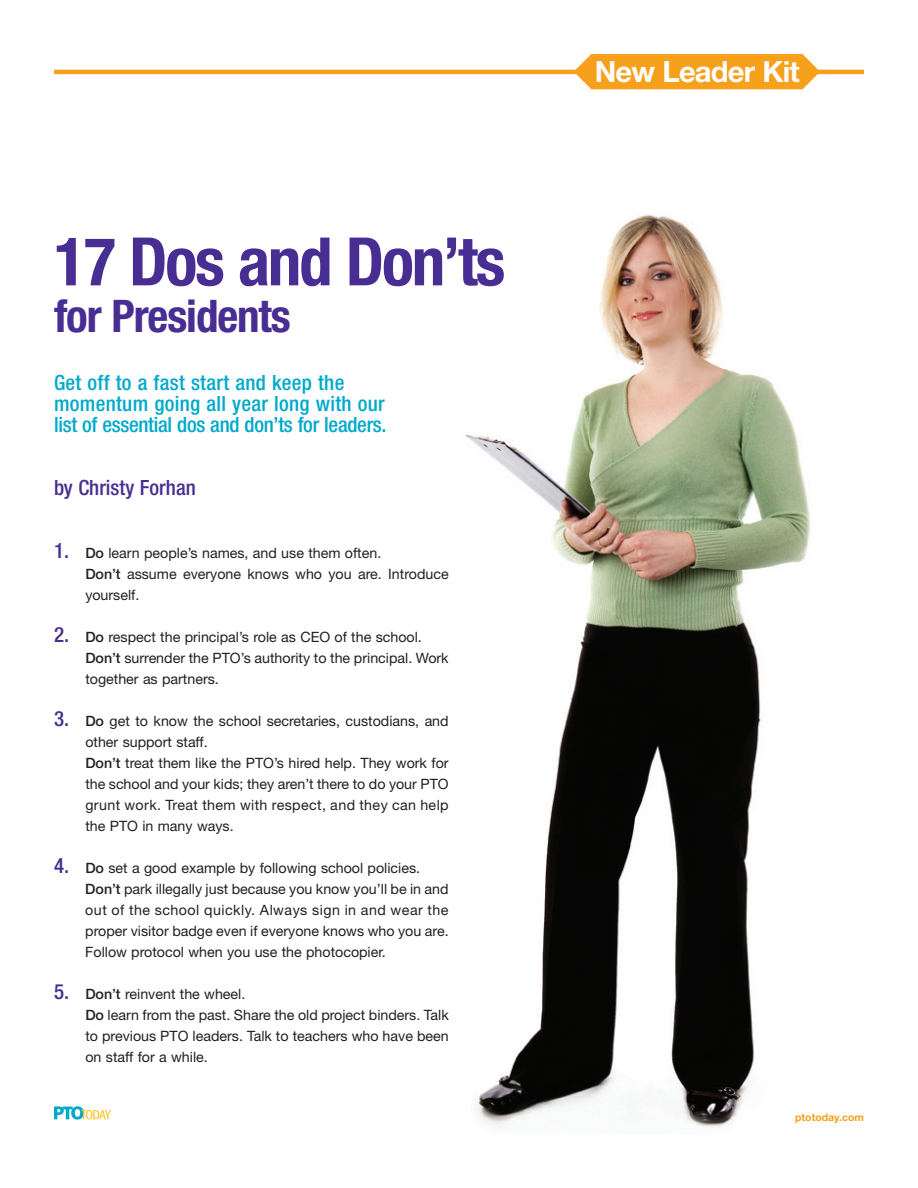
<style>
.page{position:relative;width:918px;height:1188px;background:#fff}
.page>*{position:absolute;margin:0;border:0;box-sizing:border-box;transform-origin:0 0}
.t1{font:700 condensed 66.9px "Helvetica Neue";letter-spacing:-.035em;color:#482e92}
.t2{font:700 condensed 45px "Helvetica Neue";letter-spacing:-.025em;color:#482e92}
.t3{font:700 29.1px "Helvetica Neue";letter-spacing:-.03em;color:#fff}
.t4{font:500 condensed 21px/21px "Helvetica Neue";letter-spacing:.015em;color:#00a9cc}
.t5{font:500 condensed 21px "Helvetica Neue";color:#482e92}
.t6{font:14.25px/21px "Helvetica Neue";color:#231f20}
.t7{font:700 10.5px "Helvetica Neue";color:#f6a01b}
.s1{font-weight:500;font-stretch:condensed;font-size:21px;color:#482e92}
.s2{font-weight:500}
</style>
<div class="page">
<img style="left:465px;top:214px;width:346px;height:913px">
<hr style="left:54px;top:70px;width:810px;height:4px;background:#f6a01b">
<svg style="left:574px;top:54px;width:246px;height:35px"></svg>
<svg style="left:54px;top:1106px;width:57px;height:14px"></svg>
<h1 class="t1" style="left:54px;top:238px;width:453px">17 Dos and Don’ts</h1>
<h2 class="t2" style="left:54px;top:300px;width:238px">for Presidents</h2>
<h3 class="t4" style="left:54px;top:374px;width:334px">Get off to a fast start and keep the momentum going all year long with our list of essential dos and don’ts for leaders.</h3>
<h3 class="t5" style="left:54px;top:480px;width:143px">by Christy Forhan</h3>
<p class="t6" style="left:85px;top:544px;width:365px;text-indent:-31px"><span class="s1">1.</span> <span class="s2">Do</span> learn people’s names, and use them often.<br><span class="s2">Don’t</span> assume everyone knows who you are. Introduce yourself.</p>
<p class="t6" style="left:85px;top:628px;width:365px;text-indent:-31px"><span class="s1">2.</span> <span class="s2">Do</span> respect the principal’s role as CEO of the school.<br><span class="s2">Don’t</span> surrender the PTO’s authority to the principal. Work together as partners.</p>
<p class="t6" style="left:85px;top:712px;width:365px;text-indent:-31px"><span class="s1">3.</span> <span class="s2">Do</span> get to know the school secretaries, custodians, and other support staff.<br><span class="s2">Don’t</span> treat them like the PTO’s hired help. They work for the school and your kids; they aren’t there to do your PTO grunt work. Treat them with respect, and they can help the PTO in many ways.</p>
<p class="t6" style="left:85px;top:859px;width:365px;text-indent:-31px"><span class="s1">4.</span> <span class="s2">Do</span> set a good example by following school policies.<br><span class="s2">Don’t</span> park illegally just because you know you’ll be in and out of the school quickly. Always sign in and wear the proper visitor badge even if everyone knows who you are.<br>Follow protocol when you use the photocopier.</p>
<p class="t6" style="left:85px;top:985px;width:365px;text-indent:-31px"><span class="s1">5.</span> <span class="s2">Don’t</span> reinvent the wheel.<br><span class="s2">Do</span> learn from the past. Share the old project binders. Talk to previous PTO leaders. Talk to teachers who have been on staff for a while.</p>
<h3 class="t3" style="left:595px;top:61px;width:206px">New Leader Kit</h3>
<p class="t7" style="left:795px;top:1114px;width:70px">ptotoday.com</p>
</div>
